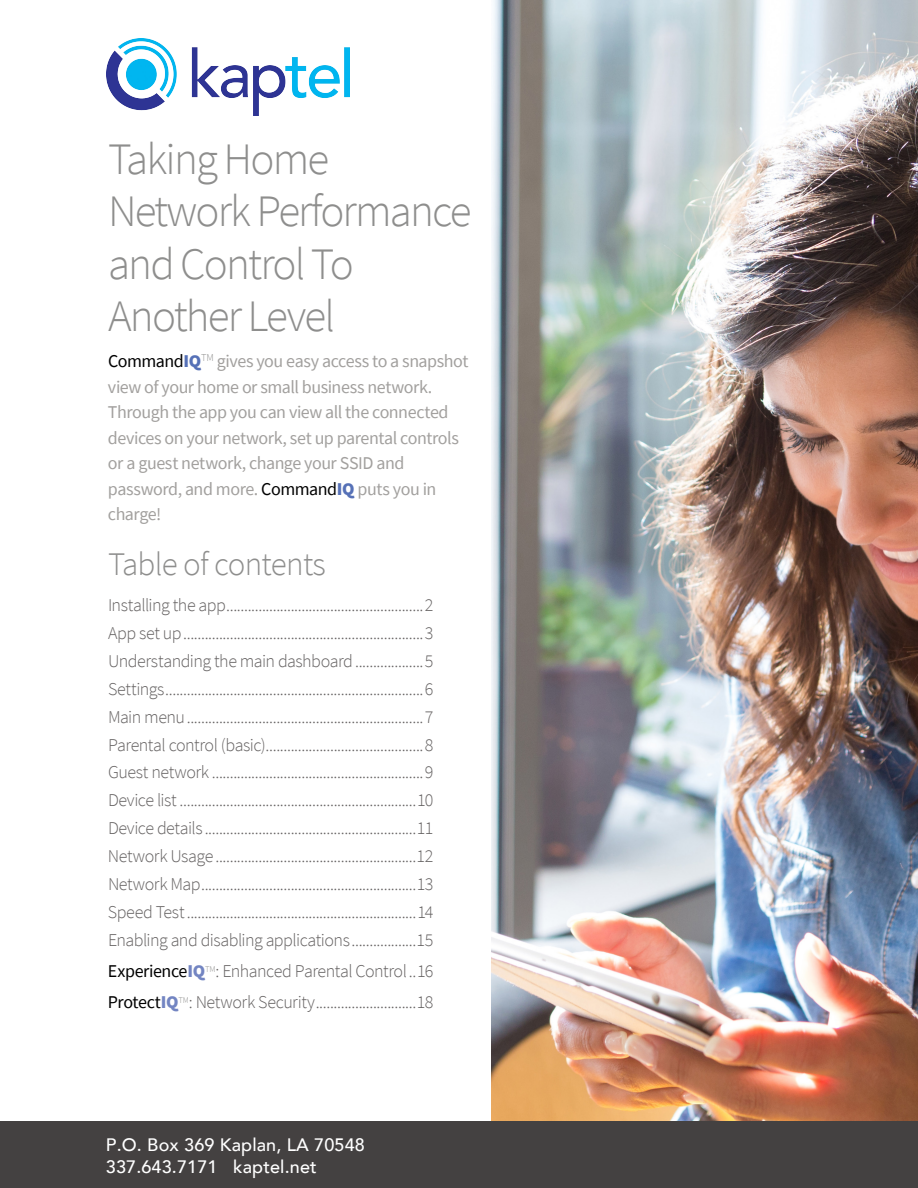
<style>
.page{position:relative;width:918px;height:1188px;background:#fff}
.page>*{position:absolute;margin:0;border:0;box-sizing:border-box;transform-origin:0 0}
.t1{font:300 45px/52.5px "Source Sans Pro";letter-spacing:-.04em;color:#8e8e8d}
.t2{font:300 33px "Source Sans Pro";letter-spacing:-.02em;color:#8e8e8d}
.Body{font:300 18px "Source Sans Pro";letter-spacing:-.03em;color:#656262}
.t3{font:18px/25.5px "Source Sans Pro";letter-spacing:-.025em;color:#a2a09e}
.t4{font:500 18px/21.1px "Avenir";letter-spacing:.01em;color:#fff}
.s1{color:#000}
.s2{font-weight:900;color:#5671b7}
.s3{font-weight:400;color:#000}
.s4{font-weight:900;color:#7385c2}
</style>
<div class="page">
<img style="left:491px;top:0;width:427px;height:1121px">
<div style="left:0;top:1121px;width:918px;height:67px;background:#444141"></div>
<img style="left:106px;top:39px;width:243px;height:76px">
<p class="t1" style="left:108px;top:133px;width:365px">Taking Home<br>Network Performance and Control To<br>Another Level</p>
<p class="t3" style="left:108px;top:348px;width:362px"><span class="s1">Command</span><span class="s2">IQ</span><sup>TM</sup> gives you easy access to a snapshot view of your home or small business network.<br>Through the app you can view all the connected devices on your network, set up parental controls or a guest network, change your SSID and password, and more. <span class="s1">Command</span><span class="s2">IQ</span> puts you in charge!</p>
<p class="t2" style="left:108px;top:544px;width:219px">Table of contents</p>
<p class="Body" style="left:108px;top:594px;width:327px">Installing the app.......................................................2</p>
<p class="Body" style="left:108px;top:622px;width:327px">App set up...................................................................3</p>
<p class="Body" style="left:108px;top:650px;width:327px">Understanding the main dashboard...................5</p>
<p class="Body" style="left:108px;top:678px;width:327px">Settings........................................................................6</p>
<p class="Body" style="left:108px;top:706px;width:327px">Main menu..................................................................7</p>
<p class="Body" style="left:108px;top:734px;width:327px">Parental control (basic)............................................8</p>
<p class="Body" style="left:108px;top:761px;width:327px">Guest network ...........................................................9</p>
<p class="Body" style="left:108px;top:789px;width:327px">Device list ..................................................................10</p>
<p class="Body" style="left:108px;top:817px;width:327px">Device details ...........................................................11</p>
<p class="Body" style="left:108px;top:845px;width:327px">Network Usage........................................................12</p>
<p class="Body" style="left:108px;top:873px;width:327px">Network Map............................................................13</p>
<p class="Body" style="left:108px;top:901px;width:327px">Speed Test................................................................14</p>
<p class="Body" style="left:108px;top:929px;width:327px">Enabling and disabling applications..................15</p>
<p class="Body" style="left:108px;top:960px;width:327px"><span class="s3">Experience</span><span class="s4">IQ</span><sup>TM</sup>: Enhanced Parental Control..16</p>
<p class="Body" style="left:108px;top:991px;width:327px"><span class="s3">Protect</span><span class="s4">IQ</span><sup>TM</sup>: Network Security............................18</p>
<p class="t4" style="left:106px;top:1134px;width:261px">P.O. Box 369 Kaplan, LA 70548<br>337.643.7171 kaptel.net</p>
</div>
